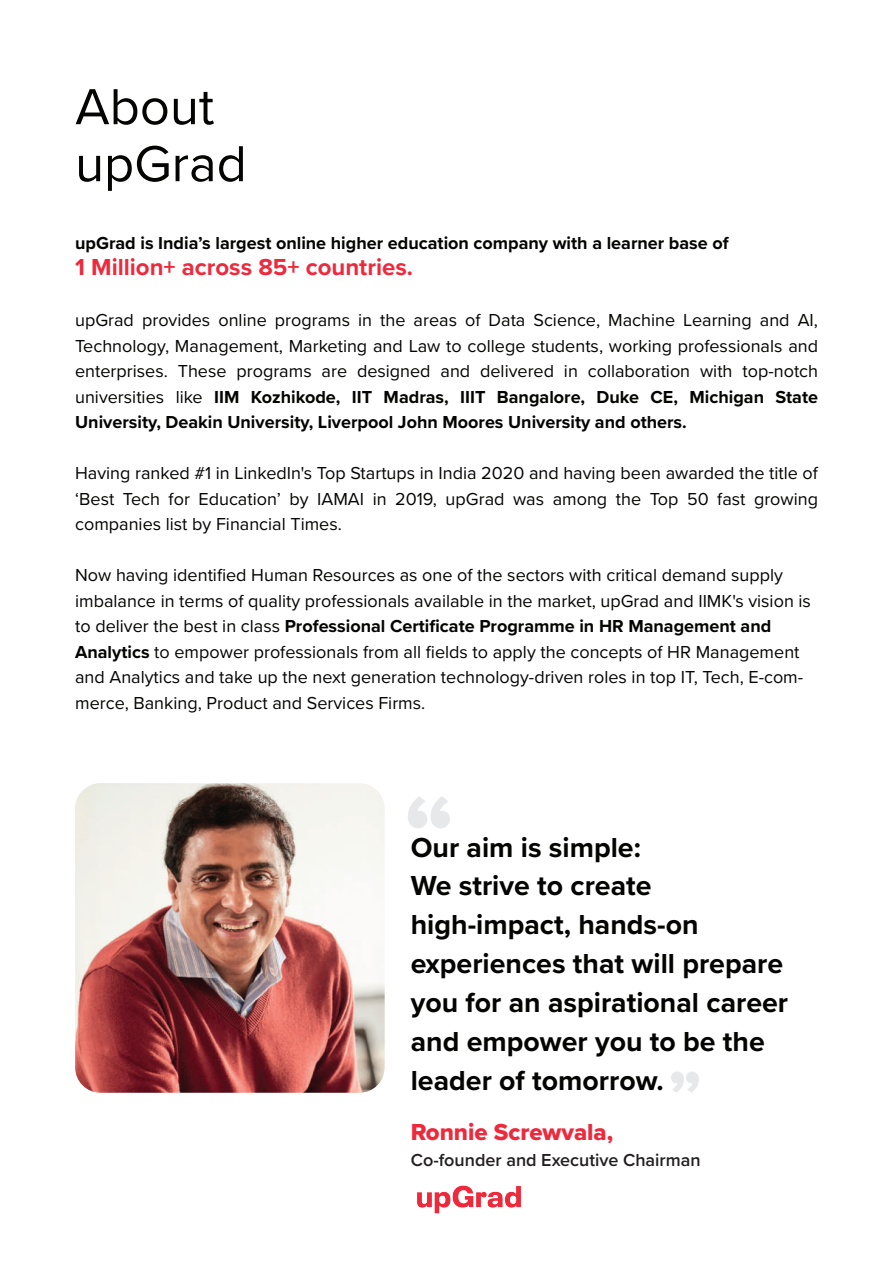
<style>
.page{position:relative;width:893px;height:1263px;background:#fff}
.page>*{position:absolute;margin:0;border:0;box-sizing:border-box;transform-origin:0 0}
.t1{font:52.5px/57px "Proxima Nova";color:#040503}
.t2{font:700 28.5px/39px "Proxima Nova";color:#040503}
.t3{font:700 24px "Proxima Nova";color:#ee293c}
.t4{font:24px "Proxima Nova Extrabld";color:#ee293c}
.t5{font:18px/25.5px "Proxima Nova";color:#040503;text-align:justify}
.t6{font:700 18px "Proxima Nova";color:#040503}
.t7{font:600 18px "Proxima Nova";color:#231f20}
.s1{font-weight:700}
</style>
<div class="page">
<img style="left:75px;top:783px;width:310px;height:310px">
<svg style="left:408px;top:796px;width:42px;height:32px"></svg>
<svg style="left:671px;top:1071px;width:28px;height:22px"></svg>
<img style="left:417px;top:1185px;width:104px;height:29px">
<h1 class="t1" style="left:75px;top:76px;width:173px">About upGrad</h1>
<p class="t6" style="left:75px;top:230px;width:655px">upGrad is India’s largest online higher education company with a learner base of</p>
<h3 class="t3" style="left:75px;top:249px;width:339px">1 Million+ across 85+ countries.</h3>
<p class="t5" style="left:75px;top:306px;width:744px">upGrad provides online programs in the areas of Data Science, Machine Learning and AI, Technology, Management, Marketing and Law to college students, working professionals and enterprises. These programs are designed and delivered in collaboration with top-notch universities like <span class="s1">IIM Kozhikode, IIT Madras, IIIT Bangalore, Duke CE, Michigan State University, Deakin University, Liverpool John Moores University and others.</span></p>
<p class="t5" style="left:75px;top:459px;width:744px">Having ranked #1 in LinkedIn's Top Startups in India 2020 and having been awarded the title of ‘Best Tech for Education’ by IAMAI in 2019, upGrad was among the Top 50 fast growing companies list by Financial Times.</p>
<p class="t5" style="left:75px;top:561px;width:737px;text-align:left">Now having identified Human Resources as one of the sectors with critical demand supply imbalance in terms of quality professionals available in the market, upGrad and IIMK's vision is to deliver the best in class <span class="s1">Professional Certificate Programme in HR Management and Analytics</span> to empower professionals from all fields to apply the concepts of HR Management and Analytics and take up the next generation technology-driven roles in top IT, Tech, E-com&shy;merce, Banking, Product and Services Firms.</p>
<h2 class="t2" style="left:411px;top:827px;width:379px">Our aim is simple:<br>We strive to create high-impact, hands-on experiences that will prepare you for an aspirational career and empower you to be the leader of tomorrow.</h2>
<h3 class="t4" style="left:411px;top:1114px;width:204px">Ronnie Screwvala,</h3>
<p class="t7" style="left:411px;top:1146px;width:291px">Co-founder and Executive Chairman</p>
</div>
